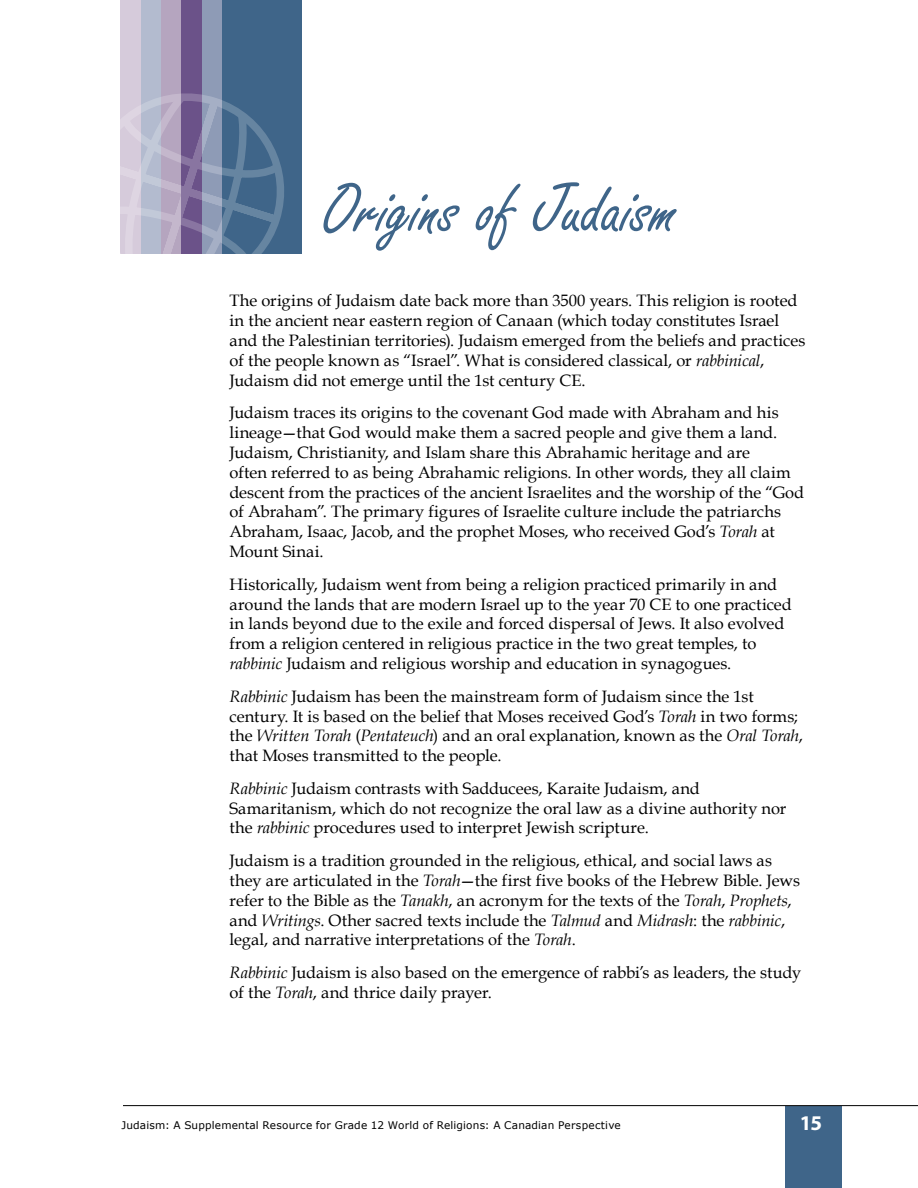
<style>
.page{position:relative;width:918px;height:1188px;background:#fff}
.page>*{position:absolute;margin:0;border:0;box-sizing:border-box;transform-origin:0 0}
.t1{font:75px "Freestyle Script";letter-spacing:-.005em;color:#3f6589}
.t2{font:700 21px "Myriad Pro";color:#fff}
.t3{font:16.5px/19.8px "Book Antiqua";color:#000}
.t4{font:10.5px "Verdana";letter-spacing:.015em;color:#000}
.s1{font-style:italic}
</style>
<div class="page">
<div style="left:785px;top:1106px;width:57px;height:82px;background:#3f6589"></div>
<hr style="left:123px;top:1105px;width:795px;height:1px;background:#000">
<div style="left:222px;top:0;width:80px;height:254px;background:#3f6589"></div>
<div style="left:201px;top:0;width:21px;height:254px;background:#8e9bb6"></div>
<div style="left:181px;top:0;width:20px;height:254px;background:#6b5289"></div>
<div style="left:161px;top:0;width:20px;height:254px;background:#b5a5bf"></div>
<div style="left:141px;top:0;width:20px;height:254px;background:#b3bbcf"></div>
<div style="left:120px;top:0;width:21px;height:254px;background:#d6cbdb"></div>
<svg style="left:141px;top:89px;width:143px;height:165px"></svg>
<h1 class="t1" style="left:324px;top:169px;width:356px">Origins of Judaism</h1>
<p class="t3" style="left:230px;top:291px;width:577px">The origins of Judaism date back more than 3500 years. This religion is rooted in the ancient near eastern region of Canaan (which today constitutes Israel and the Palestinian territories). Judaism emerged from the beliefs and practices of the people known as “Israel”. What is considered classical, or <span class="s1">rabbinical</span>, Judaism did not emerge until the 1st century CE.</p>
<p class="t3" style="left:230px;top:403px;width:576px">Judaism traces its origins to the covenant God made with Abraham and his lineage—that God would make them a sacred people and give them a land.<br>Judaism, Christianity, and Islam share this Abrahamic heritage and are<br>often referred to as being Abrahamic religions. In other words, they all claim descent from the practices of the ancient Israelites and the worship of the “God of Abraham”. The primary figures of Israelite culture include the patriarchs Abraham, Isaac, Jacob, and the prophet Moses, who received God’s <span class="s1">Torah</span> at Mount Sinai.</p>
<p class="t3" style="left:230px;top:574px;width:564px">Historically, Judaism went from being a religion practiced primarily in and around the lands that are modern Israel up to the year 70 CE to one practiced in lands beyond due to the exile and forced dispersal of Jews. It also evolved from a religion centered in religious practice in the two great temples, to <span class="s1">rabbinic</span> Judaism and religious worship and education in synagogues.</p>
<p class="t3" style="left:230px;top:686px;width:575px"><span class="s1">Rabbinic</span> Judaism has been the mainstream form of Judaism since the 1st century. It is based on the belief that Moses received God’s <span class="s1">Torah</span> in two forms; the <span class="s1">Written Torah</span> (<span class="s1">Pentateuch</span>) and an oral explanation, known as the <span class="s1">Oral Torah</span>, that Moses transmitted to the people.</p>
<p class="t3" style="left:230px;top:778px;width:559px"><span class="s1">Rabbinic</span> Judaism contrasts with Sadducees, Karaite Judaism, and<br>Samaritanism, which do not recognize the oral law as a divine authority nor the <span class="s1">rabbinic</span> procedures used to interpret Jewish scripture.</p>
<p class="t3" style="left:230px;top:850px;width:572px">Judaism is a tradition grounded in the religious, ethical, and social laws as they are articulated in the <span class="s1">Torah</span>—the first five books of the Hebrew Bible. Jews refer to the Bible as the <span class="s1">Tanakh</span>, an acronym for the texts of the <span class="s1">Torah</span>, <span class="s1">Prophets</span>, and <span class="s1">Writings</span>. Other sacred texts include the <span class="s1">Talmud</span> and <span class="s1">Midrash</span>: the <span class="s1">rabbinic</span>, legal, and narrative interpretations of the <span class="s1">Torah</span>.</p>
<p class="t3" style="left:230px;top:962px;width:573px"><span class="s1">Rabbinic</span> Judaism is also based on the emergence of rabbi’s as leaders, the study of the <span class="s1">Torah</span>, and thrice daily prayer.</p>
<p class="t4" style="left:122px;top:1118px;width:501px">Judaism: A Supplemental Resource for Grade 12 World of Religions: A Canadian Perspective</p>
<p class="t2" style="left:800px;top:1109px;width:24px">15</p>
</div>
